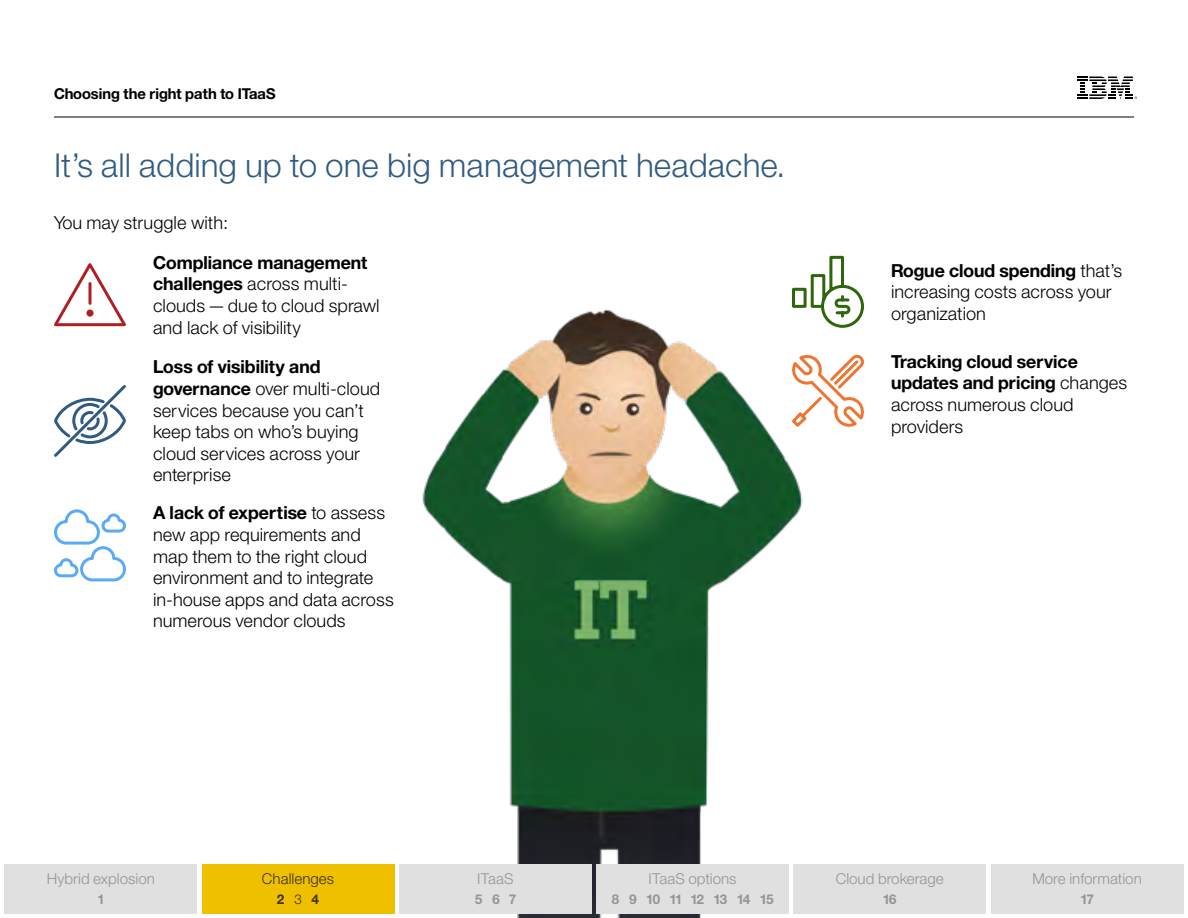
<style>
.page{position:relative;width:1188px;height:918px;background:#fff}
.page>*{position:absolute;margin:0;border:0;box-sizing:border-box;transform-origin:0 0}
.Header_1{font:33px "Helv Neue Lightfor IBM";color:#315b80}
.t1{font:18px/21.6px "Helv Neue Lightfor IBM";color:#000}
.t2{font:18px/21.6px "Helv Neue Boldfor IBM";color:#000}
.t3{font:15px "Helv Neue Lightfor IBM";color:#949494}
.t4{font:15px "Helv Neue Boldfor IBM";color:#000}
.t5{font:15px "Helv Neue Lightfor IBM";color:#3b3100}
.t6{font:13.5px "Helv Neue Boldfor IBM";color:#949494}
.t7{font:13.5px "Helv Neue Boldfor IBM";color:#3b3100}
.s1{font-family:"Helv Neue Boldfor IBM"}
.s2{font-family:"Helv Neue Lightfor IBM"}
</style>
<div class="page">
<svg style="left:1077px;top:76px;width:60px;height:23px"></svg>
<hr style="left:54px;top:117px;width:1080px;height:1px;background:#000">
<svg style="left:54px;top:385px;width:72px;height:72px"></svg>
<svg style="left:54px;top:263px;width:72px;height:64px"></svg>
<svg style="left:54px;top:509px;width:72px;height:73px"></svg>
<img style="left:394px;top:255px;width:470px;height:663px">
<div style="left:202px;top:864px;width:192px;height:50px;background:#efc000"></div>
<div style="left:4px;top:864px;width:193px;height:50px;background:#e0e0e0"></div>
<div style="left:399px;top:864px;width:193px;height:50px;background:#e0e0e0"></div>
<div style="left:596px;top:864px;width:193px;height:50px;background:#e0e0e0"></div>
<div style="left:794px;top:864px;width:192px;height:50px;background:#e0e0e0"></div>
<div style="left:991px;top:864px;width:193px;height:50px;background:#e0e0e0"></div>
<p class="t4" style="left:54px;top:84px;width:223px">Choosing the right path to ITaaS</p>
<p class="Header_1" style="left:54px;top:145px;width:732px">It’s all adding up to one big management headache.</p>
<p class="t1" style="left:54px;top:211px;width:176px">You may struggle with:</p>
<p class="t1" style="left:153px;top:251px;width:228px"><span class="s1">Compliance management challenges</span> across multi&shy;clouds—due to cloud sprawl and lack of visibility</p>
<p class="t1" style="left:891px;top:259px;width:233px"><span class="s1">Rogue cloud spending</span> that’s increasing costs across your organization</p>
<p class="t1" style="left:153px;top:356px;width:229px"><span class="s1">Loss of visibility and governance</span> over multi-cloud services because you can’t keep tabs on who’s buying cloud services across your enterprise</p>
<p class="t1" style="left:153px;top:502px;width:242px"><span class="s1">A lack of expertise</span> to assess new app requirements and map them to the right cloud environment and to integrate in-house apps and data across numerous vendor clouds</p>
<p class="t2" style="left:891px;top:350px;width:238px">Tracking cloud service updates and pricing <span class="s2">changes across numerous cloud providers</span></p>
<p class="t3" style="left:47px;top:869px;width:110px">Hybrid explosion</p>
<p class="t6" style="left:98px;top:891px;width:7px">1</p>
<p class="t5" style="left:262px;top:869px;width:74px">Challenges</p>
<p class="t7" style="left:277px;top:891px;width:44px">2 <span class="s2">3</span> 4</p>
<p class="t3" style="left:477px;top:869px;width:38px">ITaaS</p>
<p class="t6" style="left:475px;top:891px;width:43px">5 6 7</p>
<p class="t3" style="left:649px;top:869px;width:90px">ITaaS options</p>
<p class="t6" style="left:611px;top:891px;width:164px">8 9 10 11 12 13 14 15</p>
<p class="t3" style="left:836px;top:869px;width:110px">Cloud brokerage</p>
<p class="t6" style="left:883px;top:891px;width:15px">16</p>
<p class="t3" style="left:1032px;top:869px;width:111px">More information</p>
<p class="t6" style="left:1081px;top:891px;width:14px">17</p>
</div>
